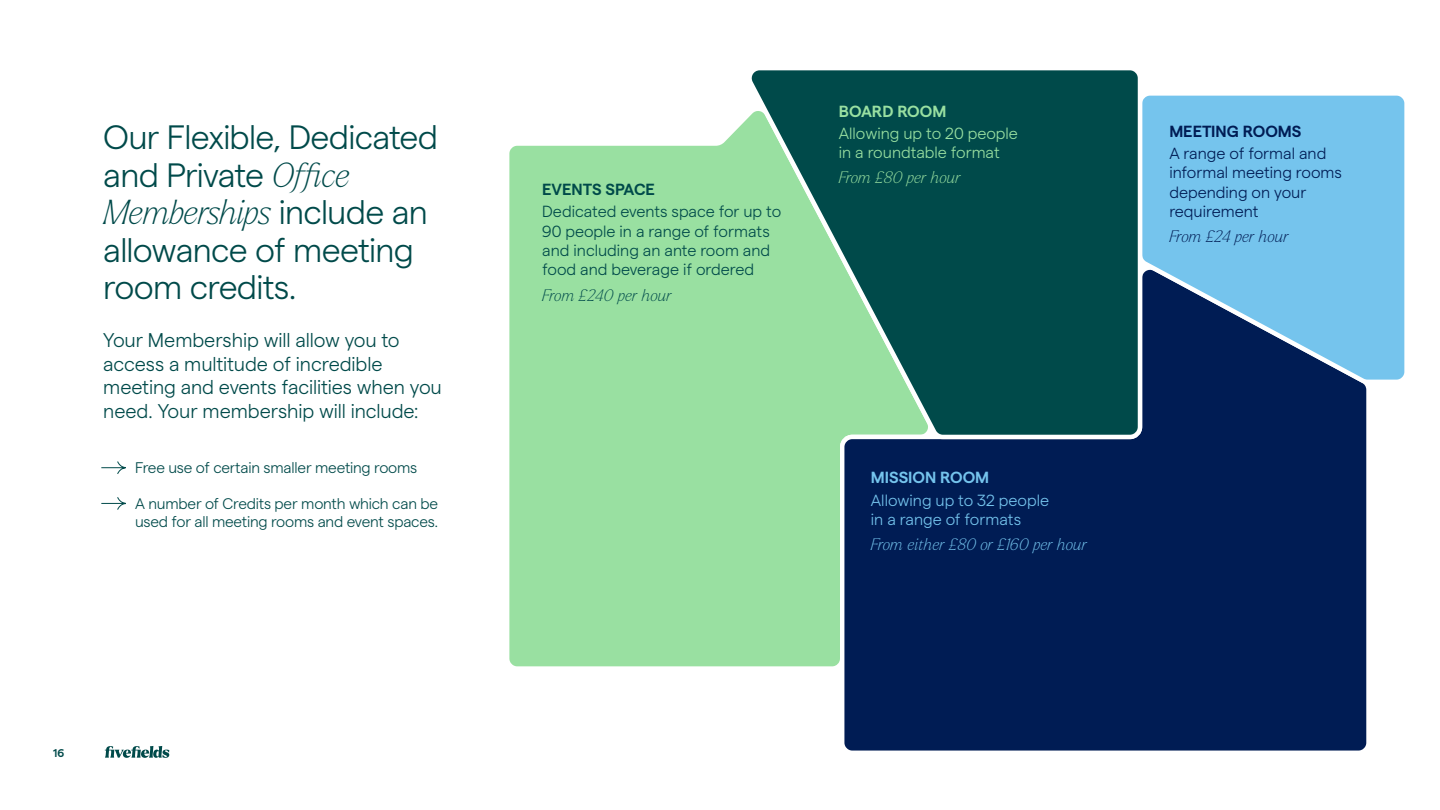
<style>
.page{position:relative;width:1440px;height:810px;background:#fff}
.page>*{position:absolute;margin:0;border:0;box-sizing:border-box;transform-origin:0 0}
.t1{font:300 33.75px/37.5px "Matter";letter-spacing:-.02em;color:#004a4a}
.t2{font:italic 100 33.75px "Larken";letter-spacing:-.02em;color:#004a4a}
.t3{font:300 19.8px/23.8px "Matter";letter-spacing:-.005em;color:#004a4a}
.t4{font:300 16.12px/19.4px "Matter";color:#004a4a}
.t5{font:300 16.12px/19.4px "Matter";color:#001c54}
.t6{font:300 16.12px/19.4px "Matter";color:#99e0a1}
.t7{font:300 16.12px/19.4px "Matter";color:#75c4ed}
.t8{font:italic 100 16.12px "Larken";letter-spacing:-.005em;color:#75c4ed}
.t9{font:italic 100 16.12px "Larken";letter-spacing:-.005em;color:#004a4a}
.t10{font:italic 100 16.12px "Larken";letter-spacing:-.01em;color:#99e0a1}
.t11{font:italic 100 16.12px "Larken";letter-spacing:-.01em;color:#001c54}
.t12{font:600 16.12px "Matter";color:#001c54}
.t13{font:600 16.12px "Matter";color:#004a4a}
.t14{font:600 16.12px "Matter";color:#75c4ed}
.t15{font:600 16.12px "Matter";color:#99e0a1}
.t16{font:300 15.38px/18.5px "Matter";letter-spacing:-.015em;color:#004a4a}
.t17{font:600 11.25px "Matter";color:#004a4a}
.s1{font-family:"Larken";font-weight:100;font-style:italic}
.s2{font-family:"Matter";font-weight:300;font-style:normal}
</style>
<div class="page">
<div style="left:509px;top:121px;width:329px;height:546px;background:#99e0a1"></div>
<div style="left:838px;top:387px;width:529px;height:364px;background:#001c54"></div>
<svg style="left:1144px;top:95px;width:261px;height:292px;background:#63a7d2"></svg>
<svg style="left:745px;top:70px;width:399px;height:371px;background:#2c7264"></svg>
<svg style="left:105px;top:746px;width:64px;height:12px"></svg>
<svg style="left:101px;top:461px;width:25px;height:13px"></svg>
<svg style="left:101px;top:497px;width:25px;height:13px"></svg>
<h1 class="t1" style="left:103px;top:116px;width:336px">Our Flexible, Dedicated and Private <span class="s1">Office</span></h1>
<h1 class="t2" style="left:103px;top:191px;width:326px">Memberships <span class="s2">include an</span></h1>
<h1 class="t1" style="left:103px;top:228px;width:312px">allowance of meeting room credits.</h1>
<p class="t3" style="left:103px;top:326px;width:340px">Your Membership will allow you to access a multitude of incredible meeting and events facilities when you need. Your membership will include:</p>
<p class="t16" style="left:135px;top:457px;width:284px">Free use of certain smaller meeting rooms</p>
<p class="t16" style="left:135px;top:493px;width:305px">A number of Credits per month which can be used for all meeting rooms and event spaces.</p>
<p class="t17" style="left:53px;top:745px;width:13px">16</p>
<p class="t13" style="left:542px;top:178px;width:114px">EVENTS SPACE</p>
<p class="t4" style="left:542px;top:201px;width:240px">Dedicated events space for up to<br>90 people in a range of formats and including an ante room and food and beverage if ordered</p>
<p class="t9" style="left:542px;top:285px;width:131px">From £240 per hour</p>
<p class="t15" style="left:839px;top:99px;width:109px">BOARD ROOM</p>
<p class="t6" style="left:839px;top:122px;width:181px">Allowing up to 20 people in a roundtable format</p>
<p class="t10" style="left:839px;top:168px;width:123px">From £80 per hour</p>
<p class="t14" style="left:871px;top:466px;width:120px">MISSION ROOM</p>
<p class="t7" style="left:871px;top:489px;width:180px">Allowing up to 32 people in a range of formats</p>
<p class="t8" style="left:871px;top:534px;width:218px">From either £80 or £160 per hour</p>
<p class="t12" style="left:1169px;top:119px;width:134px">MEETING ROOMS</p>
<p class="t5" style="left:1169px;top:143px;width:174px">A range of formal and informal meeting rooms depending on your requirement</p>
<p class="t11" style="left:1169px;top:227px;width:121px">From £24 per hour</p>
</div>
